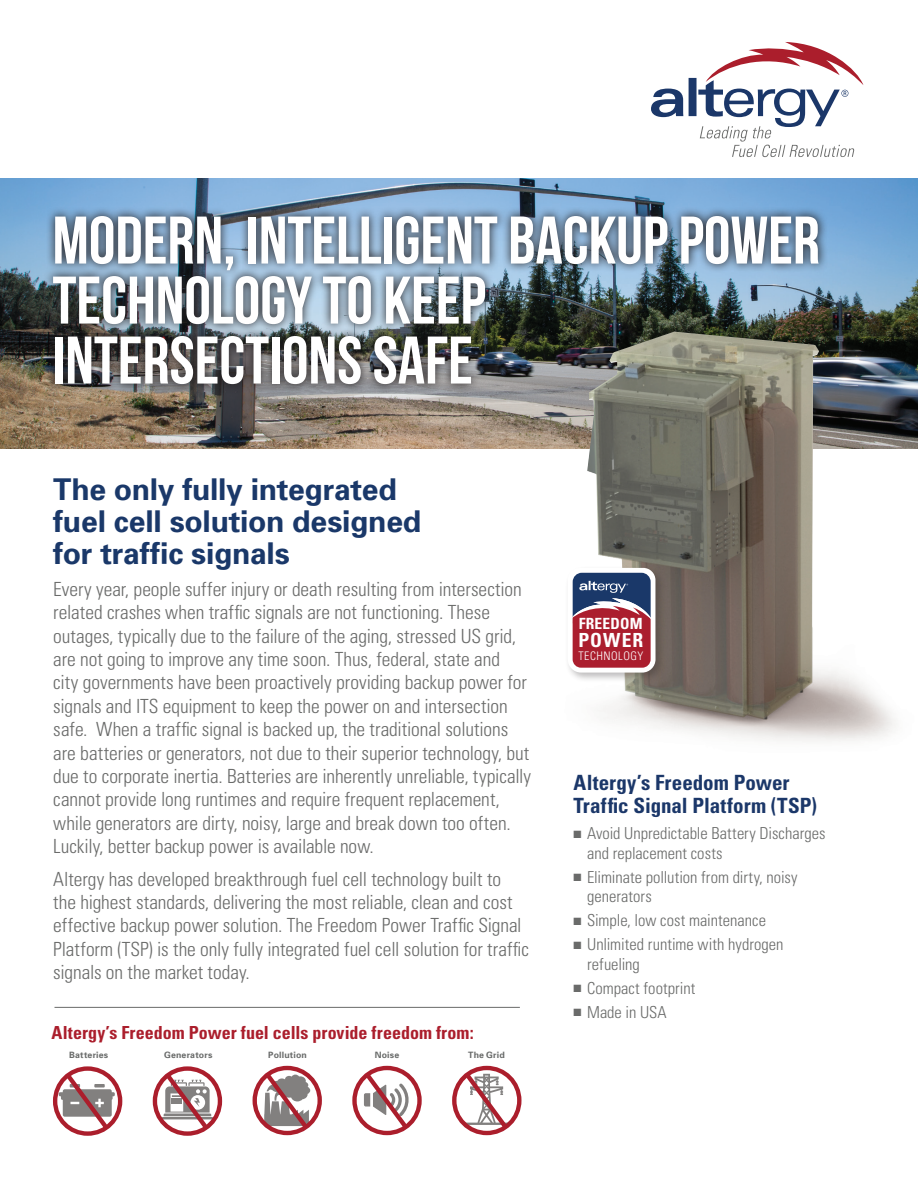
<style>
.page{position:relative;width:918px;height:1190px;background:#fff}
.page>*{position:absolute;margin:0;border:0;box-sizing:border-box;transform-origin:0 0}
.t1{font:67.05px/60px "Bebas Neue";color:#fff}
.t2{font:700 30px/31.5px "Univers";letter-spacing:-.01em;color:#1a3869}
.t3{font:700 condensed 21px/22.5px "Univers";color:#1b3769}
.t4{font:300 condensed 19.5px/23.4px "Univers";letter-spacing:-.005em;color:#6a6b6a}
.t5{font:700 condensed 19.5px "Univers";letter-spacing:.06em;color:#fff}
.t6{font:700 condensed 18px "Univers";color:#ab1e2c}
.t7{font:300 condensed 16.5px/19.5px "Univers";color:#6a6b6a}
.t8{font:700 condensed 15.45px "Univers";letter-spacing:.015em;color:#fff}
.t9{font:300 condensed 11.85px "Univers";letter-spacing:.045em;color:#fff}
.t10{font:700 8.7px "Univers";letter-spacing:.02em;color:#696b6a}
</style>
<div class="page">
<img style="left:0;top:179px;width:918px;height:270px">
<svg style="left:651px;top:89px;width:32px;height:28px"></svg>
<div style="left:688px;top:78px;width:8px;height:38px;background:#1b3769"></div>
<svg style="left:698px;top:42px;width:165px;height:115px"></svg>
<img style="left:44px;top:207px;width:784px;height:186px">
<img style="left:515px;top:331px;width:399px;height:411px">
<div style="left:53px;top:1066px;width:69px;height:69px;border:4px solid #ab1e2c;border-radius:50%"></div>
<svg style="left:59px;top:1069px;width:56px;height:65px"></svg>
<div style="left:153px;top:1066px;width:69px;height:69px;border:4px solid #ab1e2c;border-radius:50%"></div>
<svg style="left:161px;top:1069px;width:52px;height:65px"></svg>
<div style="left:252px;top:1065px;width:70px;height:70px;border:4px solid #ab1e2c;border-radius:50%"></div>
<svg style="left:261px;top:1068px;width:52px;height:66px"></svg>
<div style="left:352px;top:1065px;width:70px;height:70px;border:4px solid #ab1e2c;border-radius:50%"></div>
<svg style="left:361px;top:1068px;width:52px;height:66px"></svg>
<div style="left:452px;top:1065px;width:69px;height:70px;border:4px solid #ab1e2c;border-radius:50%"></div>
<svg style="left:461px;top:1068px;width:51px;height:66px"></svg>
<hr style="left:54px;top:1007px;width:466px;height:1px;background:#6a6b6a">
<div style="left:565px;top:565px;width:101px;height:118px;background:#231f20;opacity:.3"></div>
<svg style="left:568px;top:568px;width:87px;height:104px"></svg>
<h1 class="t1" style="left:53px;top:210px;width:769px">MODERN, INTELLIGENT BACKUP POWER<br>TECHNOLOGY TO KEEP<br>INTERSECTIONS SAFE</h1>
<h2 class="t2" style="left:53px;top:473px;width:369px">The only fully integrated fuel cell solution designed for traffic signals</h2>
<p class="t4" style="left:53px;top:577px;width:479px">Every year, people suffer injury or death resulting from intersection related crashes when traffic signals are not functioning. These outages, typically due to the failure of the aging, stressed US grid, are not going to improve any time soon. Thus, federal, state and<br>city governments have been proactively providing backup power for signals and ITS equipment to keep the power on and intersection safe. When a traffic signal is backed up, the traditional solutions are batteries or generators, not due to their superior technology, but due to corporate inertia. Batteries are inherently unreliable, typically cannot provide long runtimes and require frequent replacement, while generators are dirty, noisy, large and break down too often.<br>Luckily, better backup power is available now.</p>
<p class="t4" style="left:53px;top:866px;width:477px">Altergy has developed breakthrough fuel cell technology built to<br>the highest standards, delivering the most reliable, clean and cost effective backup power solution. The Freedom Power Traffic Signal Platform (TSP) is the only fully integrated fuel cell solution for traffic signals on the market today.</p>
<p class="t6" style="left:51px;top:1021px;width:424px">Altergy’s Freedom Power fuel cells provide freedom from:</p>
<p class="t10" style="left:69px;top:1049px;width:41px">Batteries</p>
<p class="t10" style="left:164px;top:1049px;width:50px">Generators</p>
<p class="t10" style="left:268px;top:1049px;width:40px">Pollution</p>
<p class="t10" style="left:375px;top:1049px;width:26px">Noise</p>
<p class="t10" style="left:468px;top:1049px;width:38px">The Grid</p>
<p class="t8" style="left:579px;top:614px;width:65px">FREEDOM</p>
<p class="t5" style="left:578px;top:628px;width:67px">POWER</p>
<p class="t9" style="left:578px;top:648px;width:66px">TECHNOLOGY</p>
<p class="t3" style="left:573px;top:771px;width:245px">Altergy’s Freedom Power<br>Traffic Signal Platform (TSP)</p>
<p class="t7" style="left:587px;top:823px;width:240px;text-indent:-14px">■ Avoid Unpredictable Battery Discharges and replacement costs</p>
<p class="t7" style="left:587px;top:867px;width:212px;text-indent:-14px">■ Eliminate pollution from dirty, noisy generators</p>
<p class="t7" style="left:573px;top:910px;width:194px">■ Simple, low cost maintenance</p>
<p class="t7" style="left:587px;top:934px;width:198px;text-indent:-14px">■ Unlimited runtime with hydrogen refueling</p>
<p class="t7" style="left:573px;top:978px;width:123px">■ Compact footprint</p>
<p class="t7" style="left:573px;top:1002px;width:94px">■ Made in USA</p>
</div>
